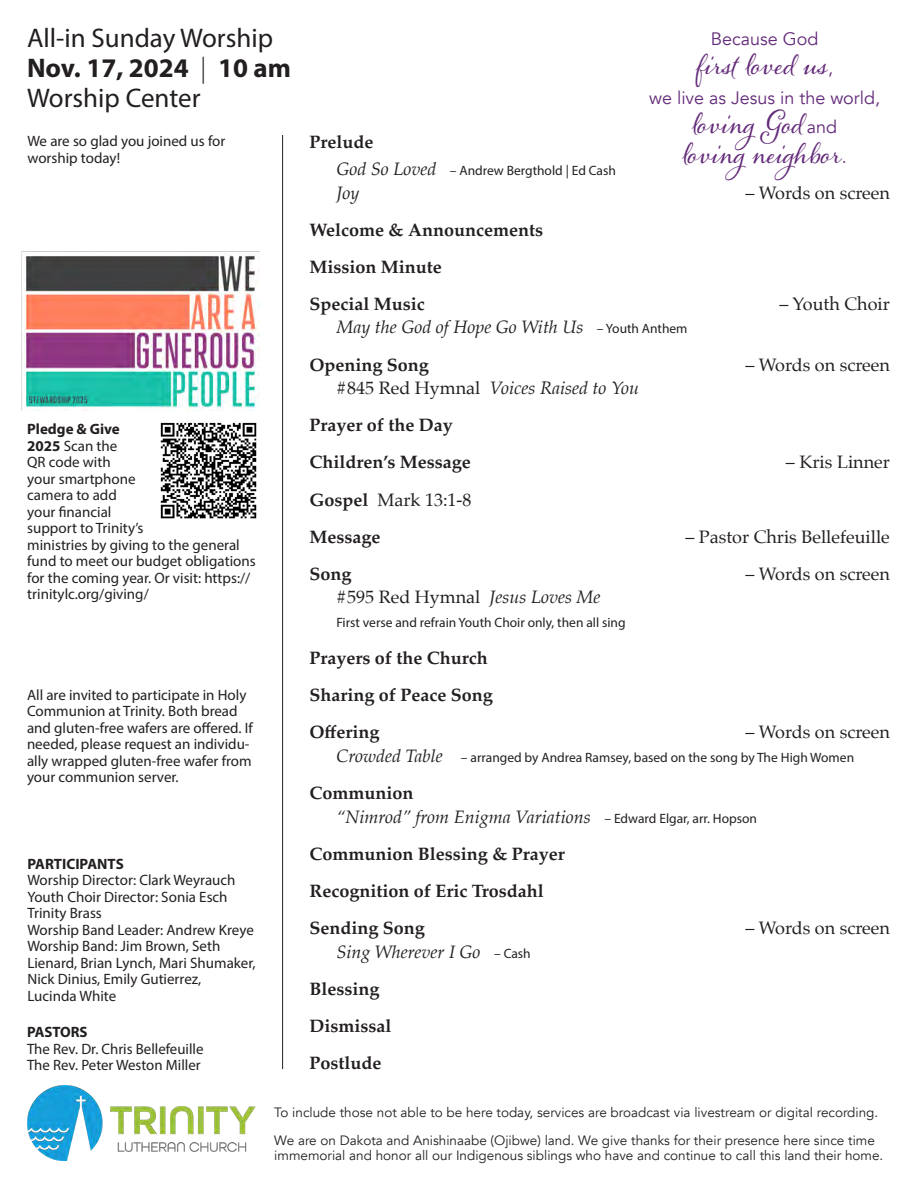
<style>
.page{position:relative;width:918px;height:1188px;background:#fff}
.page>*{position:absolute;margin:0;border:0;box-sizing:border-box;transform-origin:0 0}
.t1{font:28.5px "Alana";color:#632a79}
.Body_text{font:27px "Myriad Pro";color:#231f20}
.Body_text-2{font:700 27px "Myriad Pro";color:#231f20}
.Subhead{font:700 18px "Palatino";color:#231f20}
.Subhead-2{font:18px "Palatino";color:#231f20}
.Subhead-3{font:italic 18px/23.5px "Palatino";color:#231f20}
.t2{font:18px "Avenir";color:#632a79}
.Body_text_head{font:15px/16.5px "Myriad Pro";color:#231f20}
.heading{font:15px/16.5px "Myriad Pro";color:#231f20}
.Body_text_head-2{font:13.5px/15px "Avenir";color:#231f20}
.Subhead-4{font:13.5px "Myriad Pro";color:#231f20}
.s1{font-weight:300}
.s2{font-weight:700}
.s3{font-family:"Avenir";font-size:18px}
.s4{font-family:"Palatino";font-style:italic;font-size:18px}
.s5{font-family:"Myriad Pro";font-style:normal;font-size:13.5px}
.s6{font-style:normal}
.s7{font-style:italic}
.s8{font-weight:700;font-style:normal}
</style>
<div class="page">
<hr style="left:282px;top:135px;width:1px;height:934px;background:#231f20">
<img style="left:27px;top:1085px;width:228px;height:75px">
<img style="left:22px;top:252px;width:238px;height:158px">
<img style="left:160px;top:422px;width:97px;height:97px">
<p class="Body_text" style="left:27px;top:22px;width:248px">All-in Sunday Worship</p>
<p class="Body_text-2" style="left:27px;top:51px;width:266px">Nov. 17, 2024 <span class="s1">|</span> 10 am</p>
<p class="Body_text" style="left:27px;top:82px;width:175px">Worship Center</p>
<p class="heading" style="left:27px;top:133px;width:199px">We are so glad you joined us for worship today!</p>
<p class="Body_text_head" style="left:27px;top:421px;width:230px"><span class="s2">Pledge &amp; Give<br>2025</span> Scan the<br>QR code with<br>your smartphone<br>camera to add<br>your financial<br>support to Trinity’s<br>ministries by giving to the general fund to meet our budget obligations for the coming year. Or visit: https:// trinitylc.org/giving/</p>
<p class="Body_text_head" style="left:27px;top:686px;width:227px">All are invited to participate in Holy Communion at Trinity. Both bread and gluten-free wafers are offered. If needed, please request an individu&shy;ally wrapped gluten-free wafer from your communion server.</p>
<p class="heading" style="left:27px;top:855px;width:210px"><span class="s2">PARTICIPANTS<br></span>Worship Director: Clark Weyrauch</p>
<p class="heading" style="left:27px;top:888px;width:202px">Youth Choir Director: Sonia Esch</p>
<p class="heading" style="left:27px;top:905px;width:76px">Trinity Brass</p>
<p class="heading" style="left:27px;top:921px;width:228px">Worship Band Leader: Andrew Kreye</p>
<p class="heading" style="left:27px;top:938px;width:230px">Worship Band: Jim Brown, Seth<br>Lienard, Brian Lynch, Mari Shumaker,<br>Nick Dinius, Emily Gutierrez,<br>Lucinda White</p>
<p class="heading" style="left:27px;top:1024px;width:178px"><span class="s2">PASTORS<br></span>The Rev. Dr. Chris Bellefeuille<br>The Rev. Peter Weston Miller</p>
<p class="t2" style="left:711px;top:28px;width:109px">Because God</p>
<p class="t1" style="left:696px;top:48px;width:139px">first loved us<span class="s3">,</span></p>
<p class="t2" style="left:649px;top:87px;width:233px">we live as Jesus in the world,</p>
<p class="t1" style="left:692px;top:107px;width:147px">loving God <span class="s3">and</span></p>
<p class="Subhead" style="left:309px;top:127px;width:65px">Prelude</p>
<p class="Subhead-4" style="left:336px;top:162px;width:281px"><span class="s4">God So Loved</span> – Andrew Bergthold | Ed Cash</p>
<p class="Subhead-3" style="left:336px;top:180px;width:24px">Joy</p>
<p class="Subhead-2" style="left:745px;top:177px;width:146px">– Words on screen</p>
<p class="Subhead" style="left:309px;top:214px;width:235px">Welcome &amp; Announcements</p>
<p class="Subhead" style="left:309px;top:251px;width:134px">Mission Minute</p>
<p class="Subhead" style="left:309px;top:288px;width:117px">Special Music</p>
<p class="Subhead-2" style="left:779px;top:289px;width:112px">– Youth Choir</p>
<p class="Subhead-3" style="left:336px;top:315px;width:353px">May the God of Hope Go With Us <span class="s5">– Youth Anthem</span></p>
<p class="Subhead" style="left:309px;top:349px;width:121px">Opening Song</p>
<p class="Subhead-2" style="left:745px;top:349px;width:146px">– Words on screen</p>
<p class="Subhead-3" style="left:336px;top:376px;width:304px"><span class="s6">#845 Red Hymnal</span> Voices Raised to You</p>
<p class="Subhead" style="left:309px;top:410px;width:145px">Prayer of the Day</p>
<p class="Subhead" style="left:309px;top:447px;width:163px">Children’s Message</p>
<p class="Subhead-2" style="left:786px;top:447px;width:105px">– Kris Linner</p>
<p class="Subhead-2" style="left:309px;top:484px;width:164px"><span class="s2">Gospel</span> Mark 13:1-8</p>
<p class="Subhead" style="left:309px;top:521px;width:72px">Message</p>
<p class="Subhead-2" style="left:685px;top:521px;width:206px">– Pastor Chris Bellefeuille</p>
<p class="Subhead" style="left:309px;top:558px;width:44px">Song</p>
<p class="Subhead-2" style="left:745px;top:559px;width:146px">– Words on screen</p>
<p class="Subhead-2" style="left:336px;top:582px;width:266px">#595 Red Hymnal <span class="s7">Jesus Loves Me</span></p>
<p class="Subhead-4" style="left:336px;top:614px;width:291px">First verse and refrain Youth Choir only, then all sing</p>
<p class="Subhead" style="left:309px;top:643px;width:180px">Prayers of the Church</p>
<p class="Subhead" style="left:309px;top:680px;width:185px">Sharing of Peace Song</p>
<p class="Subhead" style="left:309px;top:717px;width:72px">Offering</p>
<p class="Subhead-2" style="left:745px;top:717px;width:146px">– Words on screen</p>
<p class="Subhead-4" style="left:336px;top:749px;width:519px"><span class="s4">Crowded Table</span> – arranged by Andrea Ramsey, based on the song by The High Women</p>
<p class="Subhead-3" style="left:336px;top:781px;width:422px;text-indent:-27px"><span class="s8">Communion<br></span>“Nimrod” from Enigma Variations <span class="s5">– Edward Elgar, arr. Hopson</span></p>
<p class="Subhead" style="left:309px;top:838px;width:257px">Communion Blessing &amp; Prayer</p>
<p class="Subhead" style="left:309px;top:875px;width:236px">Recognition of Eric Trosdahl</p>
<p class="Subhead" style="left:309px;top:912px;width:117px">Sending Song</p>
<p class="Subhead-2" style="left:745px;top:913px;width:146px">– Words on screen</p>
<p class="Subhead-3" style="left:336px;top:939px;width:196px">Sing Wherever I Go <span class="s5">– Cash</span></p>
<p class="Subhead" style="left:309px;top:973px;width:71px">Blessing</p>
<p class="Subhead" style="left:309px;top:1010px;width:83px">Dismissal</p>
<p class="Subhead" style="left:309px;top:1047px;width:73px">Postlude</p>
<p class="t1" style="left:682px;top:136px;width:166px">loving neighbor<span class="s3">.</span></p>
<p class="Body_text_head-2" style="left:274px;top:1105px;width:605px">To include those not able to be here today, services are broadcast via livestream or digital recording.</p>
<p class="Body_text_head-2" style="left:274px;top:1133px;width:611px">We are on Dakota and Anishinaabe (Ojibwe) land. We give thanks for their presence here since time immemorial and honor all our Indigenous siblings who have and continue to call this land their home.</p>
</div>
